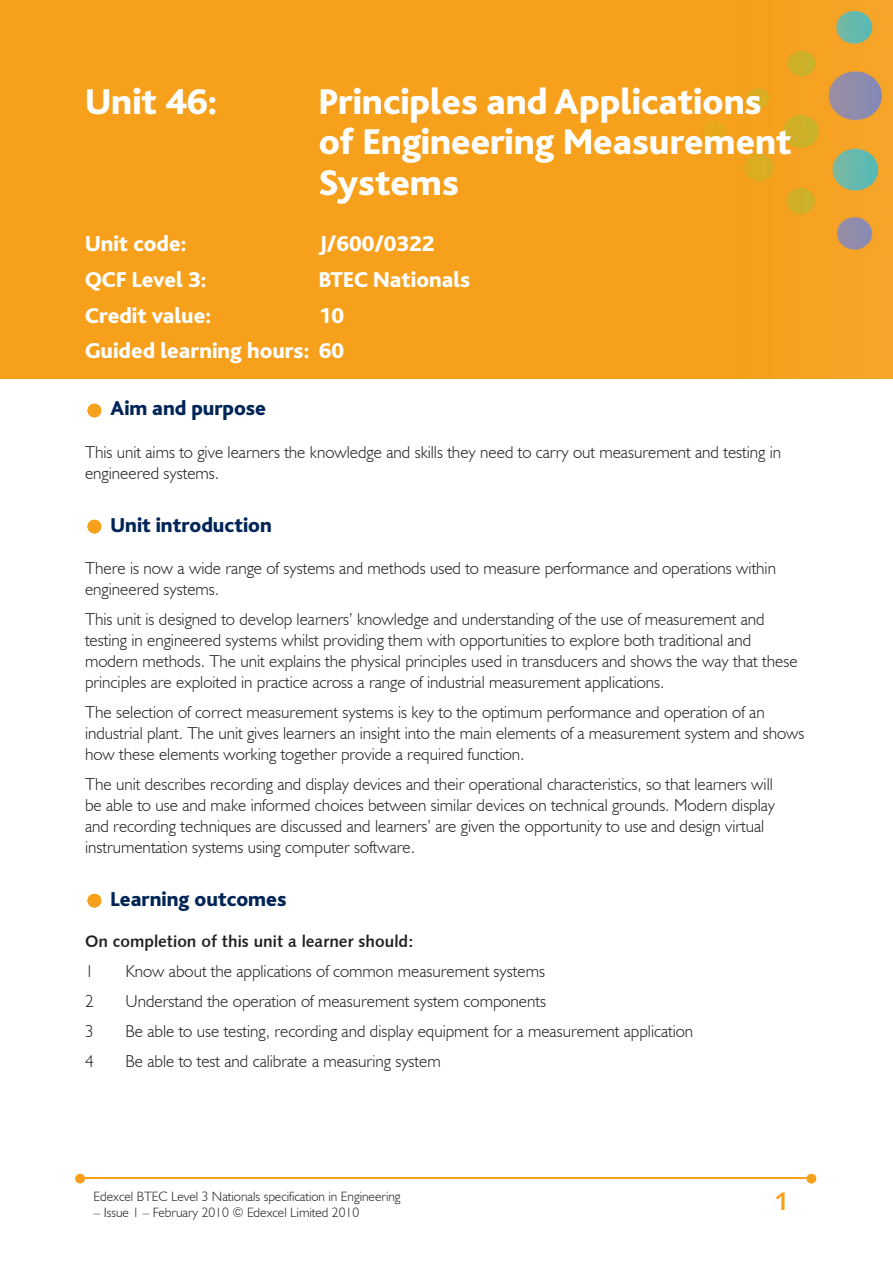
<style>
.page{position:relative;width:893px;height:1263px;background:#fff}
.page>*{position:absolute;margin:0;border:0;box-sizing:border-box;transform-origin:0 0}
.t1{font:800 37.5px/40.5px "Bliss";color:#fff}
.t2{font:25.5px "Humanist 531 BT Bold A";color:#f6a01b}
.t3{font:800 22.5px/35.7px "Bliss";color:#fff;text-align:right}
.t4{font:800 21px "Bliss";color:#002556}
.t5{font:300 17.25px/21px "Humanist 521 BT";color:#231f20}
.t6{font:16.5px "Humanist 531 BT Bold A";color:#231f20}
.t7{font:300 13.5px "Humanist 521 BT";color:#231f20}
</style>
<div class="page">
<img style="left:0;top:0;width:893px;height:378px">
<hr style="left:83px;top:1178px;width:727px;height:1px;background:#f6a01b">
<svg style="left:806px;top:1174px;width:10px;height:9px"></svg>
<svg style="left:75px;top:1174px;width:10px;height:9px"></svg>
<svg style="left:88px;top:404px;width:13px;height:13px"></svg>
<svg style="left:88px;top:520px;width:13px;height:13px"></svg>
<svg style="left:88px;top:894px;width:13px;height:13px"></svg>
<h1 class="t1" style="left:85px;top:82px;width:134px">Unit 46:</h1>
<h1 class="t1" style="left:319px;top:82px;width:474px">Principles and Applications of Engineering Measurement<br>Systems</h1>
<h3 class="t3" style="left:85px;top:227px;width:103px">Unit code:</h3>
<h3 class="t3" style="left:319px;top:227px;width:117px">J/600/0322</h3>
<h3 class="t3" style="left:85px;top:262px;width:123px">QCF Level 3:</h3>
<h3 class="t3" style="left:319px;top:262px;width:153px">BTEC Nationals</h3>
<h3 class="t3" style="left:85px;top:298px;width:128px">Credit value:</h3>
<h3 class="t3" style="left:85px;top:298px;width:261px">10<br>Guided learning hours: 60</h3>
<p class="t4" style="left:111px;top:398px;width:157px">Aim and purpose</p>
<p class="t5" style="left:85px;top:441px;width:698px">This unit aims to give learners the knowledge and skills they need to carry out measurement and testing in engineered systems.</p>
<p class="t4" style="left:111px;top:514px;width:163px">Unit introduction</p>
<p class="t5" style="left:85px;top:557px;width:692px">There is now a wide range of systems and methods used to measure performance and operations within engineered systems.</p>
<p class="t5" style="left:85px;top:608px;width:714px">This unit is designed to develop learners’ knowledge and understanding of the use of measurement and testing in engineered systems whilst providing them with opportunities to explore both traditional and modern methods. The unit explains the physical principles used in transducers and shows the way that these principles are exploited in practice across a range of industrial measurement applications.</p>
<p class="t5" style="left:85px;top:701px;width:721px">The selection of correct measurement systems is key to the optimum performance and operation of an industrial plant. The unit gives learners an insight into the main elements of a measurement system and shows how these elements working together provide a required function.</p>
<p class="t5" style="left:85px;top:773px;width:692px">The unit describes recording and display devices and their operational characteristics, so that learners will be able to use and make informed choices between similar devices on technical grounds. Modern display and recording techniques are discussed and learners’ are given the opportunity to use and design virtual instrumentation systems using computer software.</p>
<p class="t4" style="left:111px;top:888px;width:177px">Learning outcomes</p>
<p class="t6" style="left:85px;top:931px;width:330px">On completion of this unit a learner should:</p>
<p class="t5" style="left:85px;top:960px;width:10px">1</p>
<p class="t5" style="left:125px;top:960px;width:421px">Know about the applications of common measurement systems</p>
<p class="t5" style="left:85px;top:990px;width:10px">2</p>
<p class="t5" style="left:125px;top:990px;width:422px">Understand the operation of measurement system components</p>
<p class="t5" style="left:85px;top:1020px;width:10px">3</p>
<p class="t5" style="left:125px;top:1020px;width:569px">Be able to use testing, recording and display equipment for a measurement application</p>
<p class="t5" style="left:85px;top:1050px;width:10px">4</p>
<p class="t5" style="left:125px;top:1050px;width:317px">Be able to test and calibrate a measuring system</p>
<p class="t7" style="left:94px;top:1188px;width:309px">Edexcel BTEC Level 3 Nationals specification in Engineering</p>
<p class="t7" style="left:94px;top:1204px;width:267px">– Issue 1 – February 2010 © Edexcel Limited 2010</p>
<h2 class="t2" style="left:774px;top:1185px;width:16px">1</h2>
</div>
